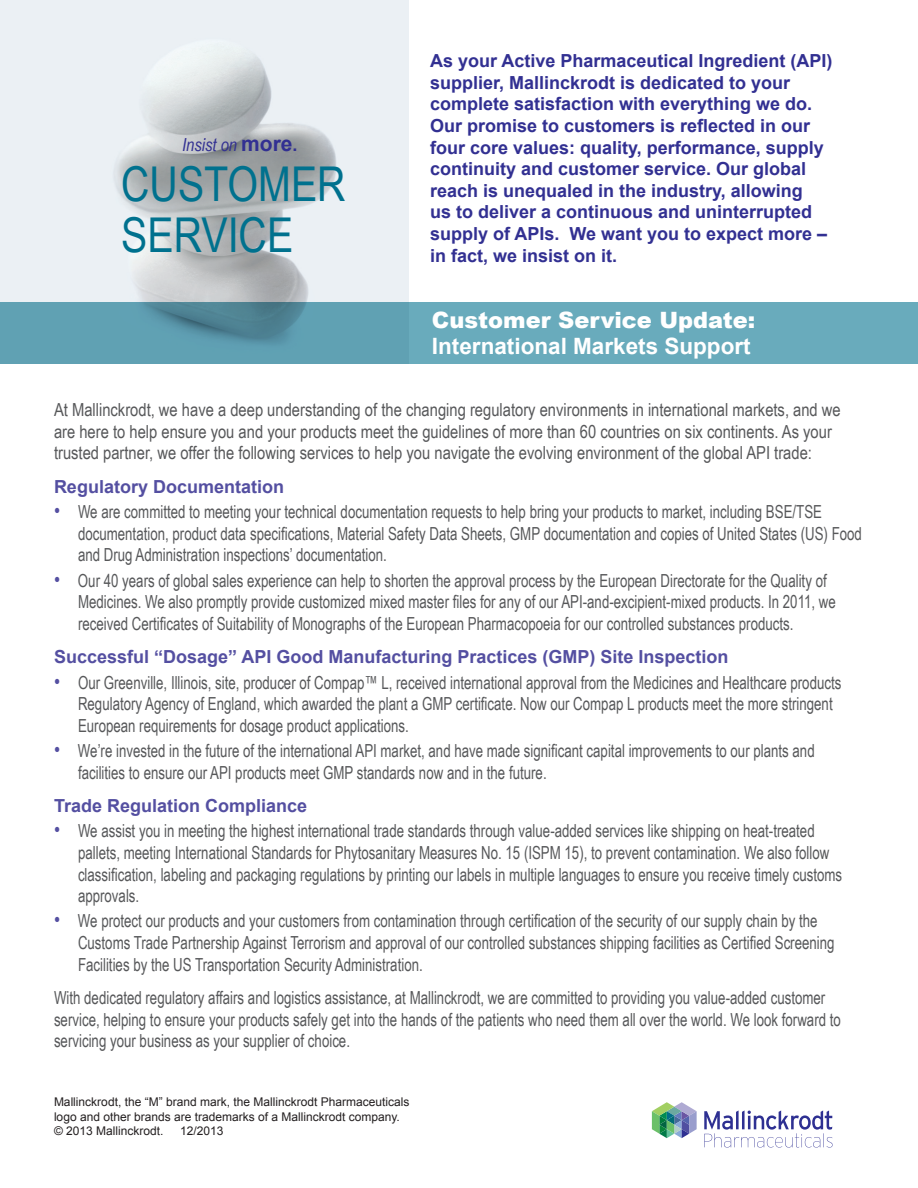
<style>
.page{position:relative;width:918px;height:1188px;background:#fff}
.page>*{position:absolute;margin:0;border:0;box-sizing:border-box;transform-origin:0 0}
.t1{font:48px "Arial Narrow";color:#00718e}
.t2{font:700 22.5px "Arial";color:#fff}
.t3{font:900 22.5px "Arial";color:#fff}
.t4{font:18px/21.6px "Arial Narrow";color:#57585a;scale:.9 1}
.t5{font:700 18px/21.6px "Arial";color:#323092}
.t6{font:18px/21.6px "Arial Narrow";color:#57585a}
.t7{font:700 18px "Arial";color:#544fa1}
.t8{font:italic 18px "Arial Narrow";color:#323092}
.t9{font:12px/14.4px "Arial";color:#231f20}
.s1{font-family:"Arial";font-weight:700;font-style:normal;font-size:21px}
.s2{font-family:"Arial";font-weight:700;font-style:normal}
.s3{font-size:21px;color:#544fa1}
</style>
<div class="page">
<img style="left:0;top:0;width:409px;height:302px">
<svg style="left:0;top:302px;width:918px;height:62px;fill:#69abbc"></svg>
<svg style="left:652px;top:1102px;width:45px;height:36px"></svg>
<svg style="left:704px;top:1110px;width:129px;height:38px"></svg>
<p class="t8" style="left:182px;top:132px;width:117px">Insist on <span class="s1">more</span><span class="s2">.</span></p>
<p class="t1" style="left:121px;top:149px;width:226px">CUSTOMER</p>
<p class="t1" style="left:121px;top:200px;width:174px">SERVICE</p>
<p class="t5" style="left:430px;top:51px;width:404px">As your Active Pharmaceutical Ingredient (API) supplier, Mallinckrodt is dedicated to your complete satisfaction with everything we do.<br>Our promise to customers is reflected in our four core values: quality, performance, supply continuity and customer service. Our global reach is unequaled in the industry, allowing<br>us to deliver a continuous and uninterrupted supply of APIs. We want you to expect more – in fact, we insist on it.</p>
<p class="t3" style="left:432px;top:304px;width:325px">Customer Service Update:</p>
<p class="t2" style="left:432px;top:331px;width:320px">International Markets Support</p>
<p class="t6" style="left:54px;top:398px;width:788px">At Mallinckrodt, we have a deep understanding of the changing regulatory environments in international markets, and we are here to help ensure you and your products meet the guidelines of more than 60 countries on six continents. As your trusted partner, we offer the following services to help you navigate the evolving environment of the global API trade:</p>
<p class="t7" style="left:54px;top:475px;width:232px">Regulatory Documentation</p>
<p class="t4" style="left:78px;top:500px;width:873px;text-indent:-24px"><span class="s3">•</span> We are committed to meeting your technical documentation requests to help bring your products to market, including BSE/TSE documentation, product data specifications, Material Safety Data Sheets, GMP documentation and copies of United States (US) Food and Drug Administration inspections’ documentation.</p>
<p class="t4" style="left:78px;top:569px;width:844px;text-indent:-24px"><span class="s3">•</span> Our 40 years of global sales experience can help to shorten the approval process by the European Directorate for the Quality of<br>Medicines. We also promptly provide customized mixed master files for any of our API-and-excipient-mixed products. In 2011, we received Certificates of Suitability of Monographs of the European Pharmacopoeia for our controlled substances products.</p>
<p class="t7" style="left:54px;top:645px;width:676px">Successful “Dosage” API Good Manufacturing Practices (GMP) Site Inspection</p>
<p class="t4" style="left:78px;top:671px;width:850px;text-indent:-24px"><span class="s3">•</span> Our Greenville, Illinois, site, producer of Compap™ L, received international approval from the Medicines and Healthcare products<br>Regulatory Agency of England, which awarded the plant a GMP certificate. Now our Compap L products meet the more stringent<br>European requirements for dosage product applications.</p>
<p class="t4" style="left:78px;top:739px;width:820px;text-indent:-24px"><span class="s3">•</span> We’re invested in the future of the international API market, and have made significant capital improvements to our plants and facilities to ensure our API products meet GMP standards now and in the future.</p>
<p class="t7" style="left:54px;top:794px;width:255px">Trade Regulation Compliance</p>
<p class="t4" style="left:78px;top:820px;width:851px;text-indent:-24px"><span class="s3">•</span> We assist you in meeting the highest international trade standards through value-added services like shipping on heat-treated pallets, meeting International Standards for Phytosanitary Measures No. 15 (ISPM 15), to prevent contamination. We also follow classification, labeling and packaging regulations by printing our labels in multiple languages to ensure you receive timely customs approvals.</p>
<p class="t4" style="left:78px;top:910px;width:842px;text-indent:-24px"><span class="s3">•</span> We protect our products and your customers from contamination through certification of the security of our supply chain by the<br>Customs Trade Partnership Against Terrorism and approval of our controlled substances shipping facilities as Certified Screening<br>Facilities by the US Transportation Security Administration.</p>
<p class="t4" style="left:54px;top:986px;width:876px">With dedicated regulatory affairs and logistics assistance, at Mallinckrodt, we are committed to providing you value-added customer service, helping to ensure your products safely get into the hands of the patients who need them all over the world. We look forward to servicing your business as your supplier of choice.</p>
<p class="t9" style="left:54px;top:1095px;width:357px">Mallinckrodt, the “M” brand mark, the Mallinckrodt Pharmaceuticals logo and other brands are trademarks of a Mallinckrodt company.</p>
<p class="t9" style="left:54px;top:1124px;width:111px">© 2013 Mallinckrodt.</p>
<p class="t9" style="left:180px;top:1124px;width:45px">12/2013</p>
</div>
